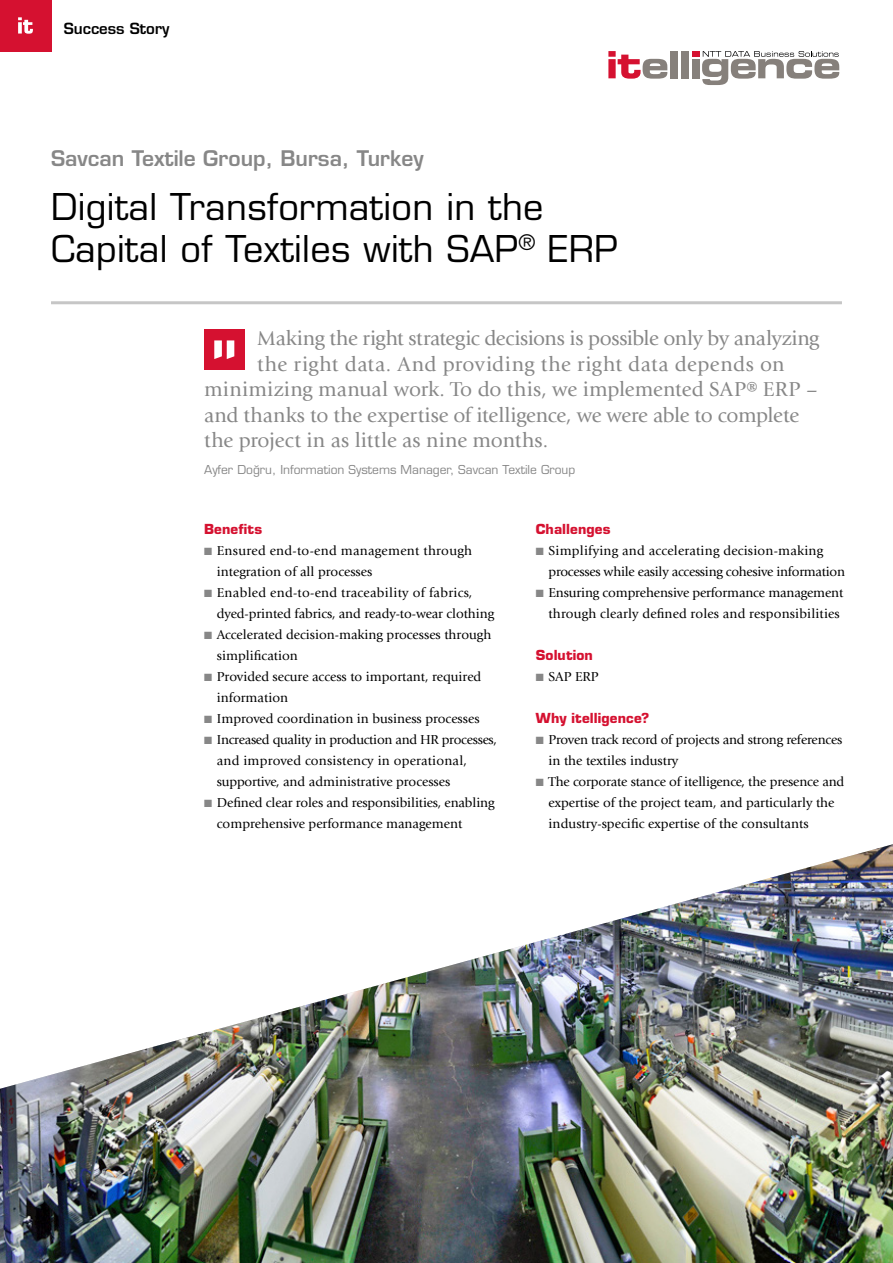
<style>
.page{position:relative;width:893px;height:1263px;background:#fff}
.page>*{position:absolute;margin:0;border:0;box-sizing:border-box;transform-origin:0 0}
.t1{font:500 36px/42px "Eurostile LTCE";letter-spacing:.01em;color:#000}
.t2{font:21px "Giovanni LTCE";color:#878787}
.t3{font:21px "Giovanni LTCE";letter-spacing:-.02em;color:#878787}
.t4{font:21px "Giovanni LTCE";letter-spacing:.02em;color:#878787}
.t5{font:600 21px "Eurostile LTCE";color:#878787}
.t6{font:600 15px "Eurostile LTCE";color:#000}
.t7{font:13.5px/21px "Giovanni LTCE";color:#000}
.t8{font:13.5px/21px "Giovanni LTCE";letter-spacing:-.02em;color:#000}
.t9{font:13.5px/21px "Giovanni LTCE";letter-spacing:.02em;color:#000}
.t10{font:700 13.5px "Eurostile LTCE";letter-spacing:.01em;color:#d51130}
.t11{font:500 12px "Eurostile LTCE";color:#878787}
.s1{color:#878787}
</style>
<div class="page">
<img style="left:0;top:844px;width:893px;height:419px">
<div style="left:0;top:0;width:51px;height:51px;background:#d51130"></div>
<svg style="left:18px;top:17px;width:15px;height:17px"></svg>
<svg style="left:608px;top:51px;width:59px;height:28px"></svg>
<div style="left:670px;top:51px;width:7px;height:27px;background:#86807b"></div>
<div style="left:681px;top:51px;width:7px;height:27px;background:#86807b"></div>
<div style="left:692px;top:51px;width:7px;height:6px;background:#d51130"></div>
<div style="left:692px;top:59px;width:7px;height:19px;background:#86807b"></div>
<svg style="left:702px;top:51px;width:137px;height:34px"></svg>
<div style="left:204px;top:330px;width:40px;height:40px;background:#d51130"></div>
<svg style="left:214px;top:340px;width:20px;height:19px"></svg>
<hr style="left:51px;top:301px;width:791px;height:3px;background:#c6c6c6">
<p class="t6" style="left:64px;top:19px;width:107px">Success Story</p>
<h2 class="t5" style="left:51px;top:145px;width:374px">Savcan Textile Group, Bursa, Turkey</h2>
<h1 class="t1" style="left:51px;top:186px;width:569px">Digital Transformation in the<br>Capital of Textiles with SAP<sup>®</sup> ERP</h1>
<h2 class="t3" style="left:257px;top:326px;width:564px">Making the right strategic decisions is possible only by analyzing</h2>
<h2 class="t4" style="left:257px;top:352px;width:529px">the right data. And providing the right data depends on</h2>
<h2 class="t2" style="left:204px;top:377px;width:615px">minimizing manual work. To do this, we implemented SAP® ERP –</h2>
<h2 class="t2" style="left:204px;top:403px;width:596px">and thanks to the expertise of itelligence, we were able to complete</h2>
<h2 class="t2" style="left:204px;top:428px;width:346px">the project in as little as nine months.</h2>
<p class="t11" style="left:204px;top:463px;width:373px">Ayfer Doğru, Information Systems Manager, Savcan Textile Group</p>
<p class="t10" style="left:204px;top:521px;width:60px">Benefits</p>
<p class="t9" style="left:217px;top:540px;width:257px;text-indent:-13px"><span class="s1">■</span> Ensured end-to-end management through integration of all processes</p>
<p class="t7" style="left:217px;top:582px;width:279px;text-indent:-13px"><span class="s1">■</span> Enabled end-to-end traceability of fabrics, dyed-printed fabrics, and ready-to-wear clothing</p>
<p class="t7" style="left:217px;top:624px;width:276px;text-indent:-13px"><span class="s1">■</span> Accelerated decision-making processes through simplification</p>
<p class="t7" style="left:217px;top:666px;width:266px;text-indent:-13px"><span class="s1">■</span> Provided secure access to important, required information</p>
<p class="t7" style="left:204px;top:708px;width:277px"><span class="s1">■</span> Improved coordination in business processes</p>
<p class="t7" style="left:217px;top:729px;width:281px;text-indent:-13px"><span class="s1">■</span> Increased quality in production and HR processes, and improved consistency in operational, supportive, and administrative processes</p>
<p class="t7" style="left:217px;top:792px;width:279px;text-indent:-13px"><span class="s1">■</span> Defined clear roles and responsibilities, enabling comprehensive performance management</p>
<p class="t10" style="left:536px;top:521px;width:76px">Challenges</p>
<p class="t8" style="left:549px;top:540px;width:298px;text-indent:-13px"><span class="s1">■</span> Simplifying and accelerating decision-making processes while easily accessing cohesive information</p>
<p class="t7" style="left:536px;top:582px;width:309px;text-align:right"><span class="s1">■</span> Ensuring comprehensive performance management through clearly defined roles and responsibilities</p>
<p class="t10" style="left:536px;top:647px;width:59px">Solution</p>
<p class="t7" style="left:536px;top:666px;width:64px"><span class="s1">■</span> SAP ERP</p>
<p class="t10" style="left:536px;top:710px;width:115px">Why itelligence?</p>
<p class="t7" style="left:549px;top:729px;width:295px;text-indent:-13px"><span class="s1">■</span> Proven track record of projects and strong references in the textiles industry</p>
<p class="t7" style="left:549px;top:771px;width:297px;text-indent:-13px"><span class="s1">■</span> The corporate stance of itelligence, the presence and expertise of the project team, and particularly the industry-specific expertise of the consultants</p>
</div>
